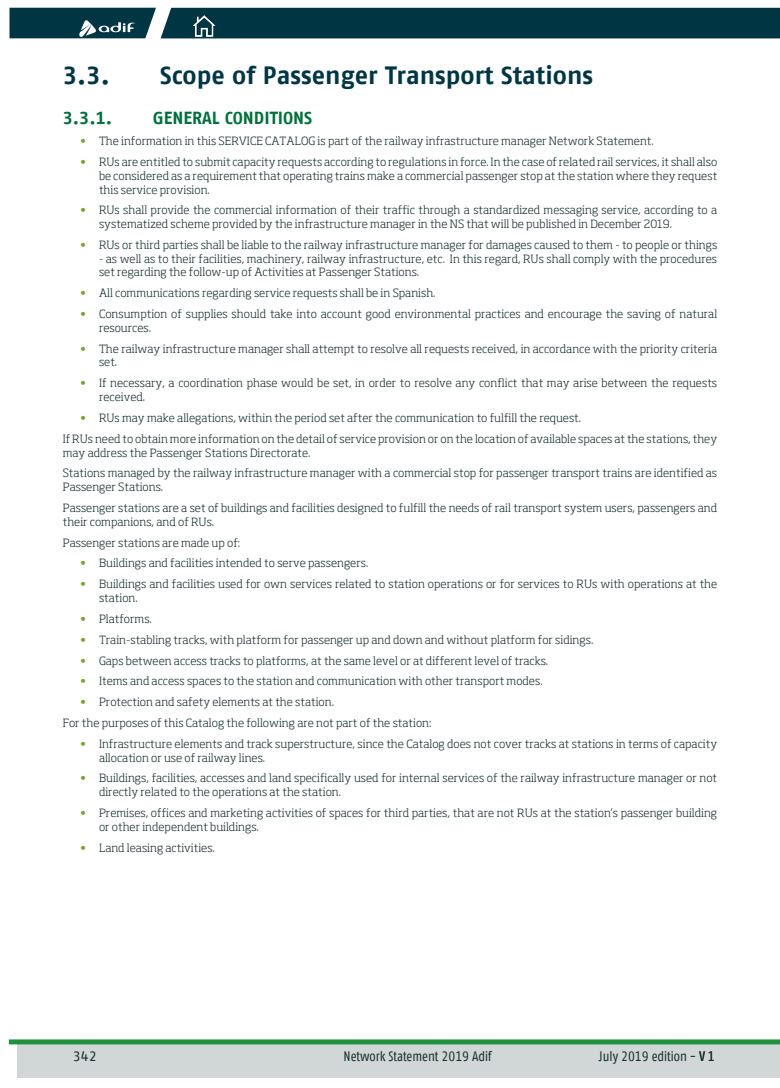
<style>
.page{position:relative;width:780px;height:1088px;background:#fff}
.page>*{position:absolute;margin:0;border:0;box-sizing:border-box;transform-origin:0 0}
.TITULO_2{font:700 25px "Adif Fago No";color:#003644}
.GENERAL{font:700 17.5px "Adif Fago No";color:#006f3c}
.t1{font:13.75px "Adif Fago Co";color:#1b3030}
.t2{font:13.75px "Adif Fago No";color:#1b3030}
.GENERAL-2{font:300 11.25px/13.8px "Soho Std";color:#1b3030}
.s1{font-weight:400;color:#78a22d}
</style>
<div class="page">
<div style="left:18px;top:1044px;width:762px;height:33px;background:#d0d7d6"></div>
<div style="left:9px;top:1039px;width:771px;height:5px;background:#1f913e"></div>
<div style="left:9px;top:8px;width:771px;height:30px;background:#003644"></div>
<img style="left:194px;top:16px;width:21px;height:20px">
<p class="TITULO_2" style="left:63px;top:61px;width:49px">3.3.</p>
<p class="TITULO_2" style="left:160px;top:61px;width:434px">Scope of Passenger Transport Stations</p>
<p class="GENERAL" style="left:63px;top:108px;width:51px">3.3.1.</p>
<p class="GENERAL" style="left:153px;top:108px;width:161px">GENERAL CONDITIONS</p>
<p class="GENERAL-2" style="left:80px;top:134px;width:575px"><span class="s1">•</span> The information in this SERVICE CATALOG is part of the railway infrastructure manager Network Statement.</p>
<p class="GENERAL-2" style="left:99px;top:155px;width:619px;text-align:justify;text-indent:-19px"><span class="s1">•</span> RUs are entitled to submit capacity requests according to regulations in force. In the case of related rail services, it shall also be considered as a requirement that operating trains make a commercial passenger stop at the station where they request this service provision.</p>
<p class="GENERAL-2" style="left:99px;top:203px;width:619px;text-indent:-19px"><span class="s1">•</span> RUs shall provide the commercial information of their traffic through a standardized messaging service, according to a systematized scheme provided by the infrastructure manager in the NS that will be published in December 2019.</p>
<p class="GENERAL-2" style="left:80px;top:238px;width:638px"><span class="s1">•</span> RUs or third parties shall be liable to the railway infrastructure manager for damages caused to them - to people or things</p>
<p class="GENERAL-2" style="left:99px;top:252px;width:619px">- as well as to their facilities, machinery, railway infrastructure, etc. In this regard, RUs shall comply with the procedures set regarding the follow-up of Activities at Passenger Stations.</p>
<p class="GENERAL-2" style="left:80px;top:286px;width:357px"><span class="s1">•</span> All communications regarding service requests shall be in Spanish.</p>
<p class="GENERAL-2" style="left:99px;top:307px;width:619px;text-indent:-19px"><span class="s1">•</span> Consumption of supplies should take into account good environmental practices and encourage the saving of natural resources.</p>
<p class="GENERAL-2" style="left:99px;top:342px;width:619px;text-indent:-19px"><span class="s1">•</span> The railway infrastructure manager shall attempt to resolve all requests received, in accordance with the priority criteria set.</p>
<p class="GENERAL-2" style="left:99px;top:376px;width:619px;text-indent:-19px"><span class="s1">•</span> If necessary, a coordination phase would be set, in order to resolve any conflict that may arise between the requests received.</p>
<p class="GENERAL-2" style="left:80px;top:411px;width:502px"><span class="s1">•</span> RUs may make allegations, within the period set after the communication to fulfill the request.</p>
<p class="GENERAL-2" style="left:63px;top:432px;width:656px">If RUs need to obtain more information on the detail of service provision or on the location of available spaces at the stations, they may address the Passenger Stations Directorate.</p>
<p class="GENERAL-2" style="left:63px;top:466px;width:656px">Stations managed by the railway infrastructure manager with a commercial stop for passenger transport trains are identified as<br>Passenger Stations.</p>
<p class="GENERAL-2" style="left:63px;top:501px;width:656px">Passenger stations are a set of buildings and facilities designed to fulfill the needs of rail transport system users, passengers and their companions, and of RUs.</p>
<p class="GENERAL-2" style="left:63px;top:535px;width:179px">Passenger stations are made up of:</p>
<p class="GENERAL-2" style="left:80px;top:556px;width:289px"><span class="s1">•</span> Buildings and facilities intended to serve passengers.</p>
<p class="GENERAL-2" style="left:99px;top:577px;width:619px;text-indent:-19px"><span class="s1">•</span> Buildings and facilities used for own services related to station operations or for services to RUs with operations at the station.</p>
<p class="GENERAL-2" style="left:80px;top:612px;width:73px"><span class="s1">•</span> Platforms.</p>
<p class="GENERAL-2" style="left:80px;top:632px;width:514px"><span class="s1">•</span> Train-stabling tracks, with platform for passenger up and down and without platform for sidings.</p>
<p class="GENERAL-2" style="left:80px;top:653px;width:469px"><span class="s1">•</span> Gaps between access tracks to platforms, at the same level or at different level of tracks.</p>
<p class="GENERAL-2" style="left:80px;top:674px;width:464px"><span class="s1">•</span> Items and access spaces to the station and communication with other transport modes.</p>
<p class="GENERAL-2" style="left:80px;top:695px;width:255px"><span class="s1">•</span> Protection and safety elements at the station.</p>
<p class="GENERAL-2" style="left:63px;top:716px;width:370px">For the purposes of this Catalog the following are not part of the station:</p>
<p class="GENERAL-2" style="left:99px;top:737px;width:619px;text-indent:-19px"><span class="s1">•</span> Infrastructure elements and track superstructure, since the Catalog does not cover tracks at stations in terms of capacity allocation or use of railway lines.</p>
<p class="GENERAL-2" style="left:99px;top:771px;width:619px;text-indent:-19px"><span class="s1">•</span> Buildings, facilities, accesses and land specifically used for internal services of the railway infrastructure manager or not directly related to the operations at the station.</p>
<p class="GENERAL-2" style="left:99px;top:806px;width:619px;text-indent:-19px"><span class="s1">•</span> Premises, offices and marketing activities of spaces for third parties, that are not RUs at the station’s passenger building or other independent buildings.</p>
<p class="GENERAL-2" style="left:80px;top:840px;width:136px"><span class="s1">•</span> Land leasing activities.</p>
<p class="t2" style="left:73px;top:1048px;width:25px">342</p>
<p class="t1" style="left:343px;top:1048px;width:149px">Network Statement 2019 Adif</p>
<p class="t1" style="left:598px;top:1048px;width:117px">July 2019 edition - V 1</p>
</div>
